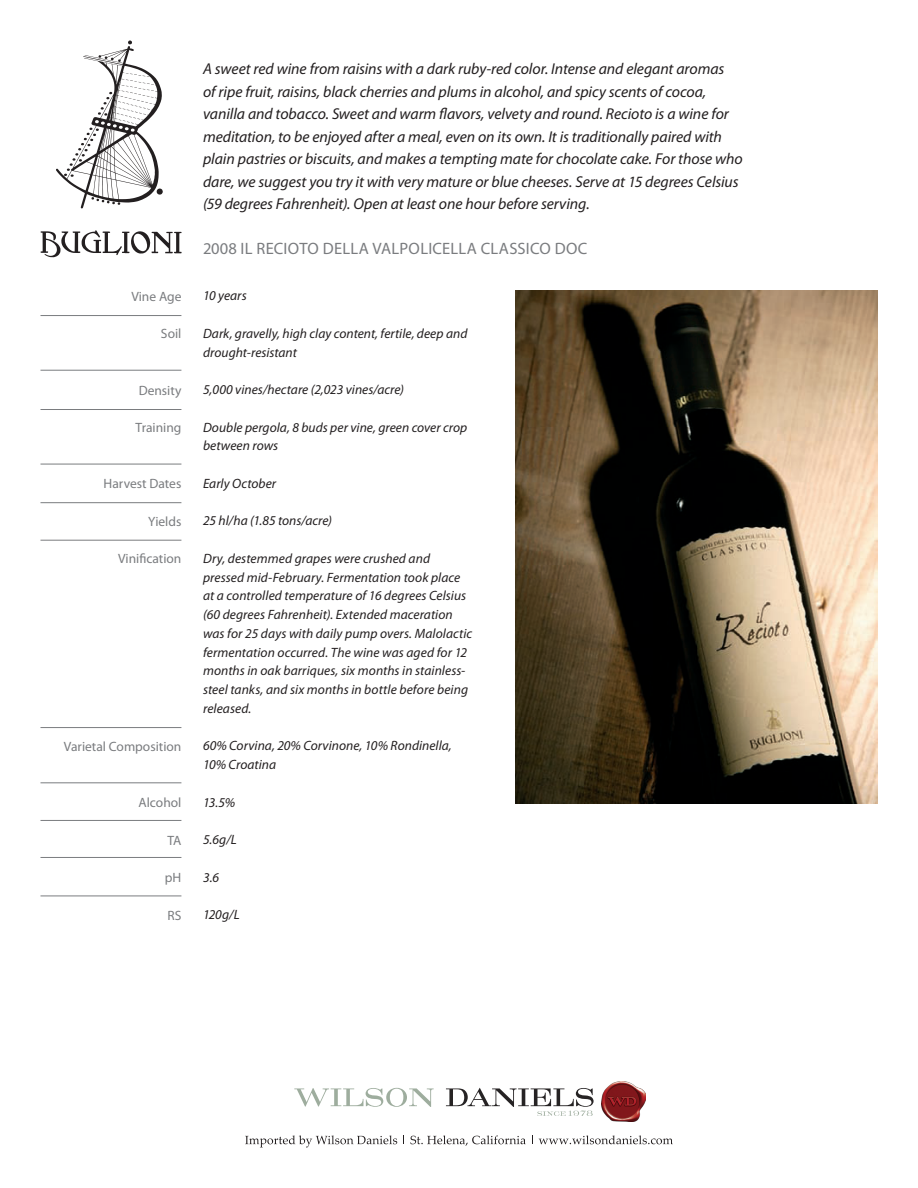
<style>
.page{position:relative;width:918px;height:1188px;background:#fff}
.page>*{position:absolute;margin:0;border:0;box-sizing:border-box;transform-origin:0 0}
.t1{font:16.5px "Myriad Pro";letter-spacing:.015em;color:#7a7c7f}
.t2{font:italic 15.75px/22.5px "Myriad Pro";letter-spacing:-.005em;color:#231f20}
.t3{font:italic 13.5px/18.8px "Myriad Pro";letter-spacing:.005em;color:#231f20}
.t4{font:13.5px "Myriad Pro";color:#7a7c7f}
</style>
<div class="page">
<svg style="left:56px;top:40px;width:107px;height:169px"></svg>
<svg style="left:40px;top:230px;width:142px;height:27px"></svg>
<hr style="left:40px;top:315px;width:141px;height:1px;background:#7a7c7f">
<hr style="left:40px;top:370px;width:141px;height:1px;background:#7a7c7f">
<hr style="left:40px;top:409px;width:141px;height:1px;background:#7a7c7f">
<hr style="left:40px;top:464px;width:141px;height:1px;background:#7a7c7f">
<hr style="left:40px;top:502px;width:141px;height:1px;background:#7a7c7f">
<hr style="left:40px;top:540px;width:141px;height:1px;background:#7a7c7f">
<hr style="left:40px;top:857px;width:141px;height:1px;background:#7a7c7f">
<hr style="left:40px;top:896px;width:141px;height:1px;background:#7a7c7f">
<hr style="left:40px;top:820px;width:141px;height:1px;background:#7a7c7f">
<hr style="left:40px;top:727px;width:141px;height:1px;background:#7a7c7f">
<hr style="left:40px;top:783px;width:141px;height:1px;background:#7a7c7f">
<svg style="left:294px;top:1088px;width:140px;height:19px"></svg>
<img style="left:602px;top:1082px;width:43px;height:40px">
<svg style="left:446px;top:1088px;width:148px;height:28px"></svg>
<svg style="left:245px;top:1135px;width:152px;height:13px"></svg>
<svg style="left:410px;top:1135px;width:116px;height:11px"></svg>
<svg style="left:539px;top:1135px;width:134px;height:9px"></svg>
<img style="left:516px;top:290px;width:362px;height:514px">
<p class="t4" style="left:131px;top:288px;width:52px">Vine Age</p>
<p class="t4" style="left:161px;top:325px;width:22px">Soil</p>
<p class="t4" style="left:139px;top:382px;width:44px">Density</p>
<p class="t4" style="left:136px;top:419px;width:47px">Training</p>
<p class="t4" style="left:104px;top:475px;width:79px">Harvest Dates</p>
<p class="t4" style="left:148px;top:513px;width:35px">Yields</p>
<p class="t4" style="left:118px;top:550px;width:65px">Vinification</p>
<p class="t4" style="left:64px;top:738px;width:119px">Varietal Composition</p>
<p class="t4" style="left:139px;top:794px;width:44px">Alcohol</p>
<p class="t4" style="left:167px;top:832px;width:15px">TA</p>
<p class="t4" style="left:165px;top:869px;width:18px">pH</p>
<p class="t4" style="left:168px;top:907px;width:15px">RS</p>
<p class="t2" style="left:203px;top:58px;width:541px">A sweet red wine from raisins with a dark ruby-red color. Intense and elegant aromas<br>of ripe fruit, raisins, black cherries and plums in alcohol, and spicy scents of cocoa, vanilla and tobacco. Sweet and warm flavors, velvety and round. Recioto is a wine for meditation, to be enjoyed after a meal, even on its own. It is traditionally paired with plain pastries or biscuits, and makes a tempting mate for chocolate cake. For those who dare, we suggest you try it with very mature or blue cheeses. Serve at 15 degrees Celsius (59 degrees Fahrenheit). Open at least one hour before serving.</p>
<p class="t1" style="left:203px;top:238px;width:305px">2008 Il Recioto Della Valpolicella Classic</p>
<p class="t1" style="left:539px;top:238px;width:49px">o DOC</p>
<p class="t3" style="left:203px;top:286px;width:45px">10 years</p>
<p class="t3" style="left:203px;top:324px;width:266px">Dark, gravelly, high clay content, fertile, deep and drought-resistant</p>
<p class="t3" style="left:203px;top:380px;width:203px">5,000 vines/hectare (2,023 vines/acre)</p>
<p class="t3" style="left:203px;top:418px;width:266px">Double pergola, 8 buds per vine, green cover crop between rows</p>
<p class="t3" style="left:203px;top:474px;width:75px">Early October</p>
<p class="t3" style="left:203px;top:511px;width:131px">25 hl/ha (1.85 tons/acre)</p>
<p class="t3" style="left:203px;top:549px;width:271px">Dry, destemmed grapes were crushed and pressed mid-February. Fermentation took place at a controlled temperature of 16 degrees Celsius (60 degrees Fahrenheit). Extended maceration was for 25 days with daily pump overs. Malolactic fermentation occurred. The wine was aged for 12 months in oak barriques, six months in stainless&shy;steel tanks, and six months in bottle before being released.</p>
<p class="t3" style="left:203px;top:736px;width:250px">60% Corvina, 20% Corvinone, 10% Rondinella,<br>10% Croatina</p>
<p class="t3" style="left:203px;top:793px;width:34px">13.5%</p>
<p class="t3" style="left:203px;top:830px;width:35px">5.6g/L</p>
<p class="t3" style="left:203px;top:868px;width:18px">3.6</p>
<p class="t3" style="left:203px;top:905px;width:38px">120g/L</p>
</div>
